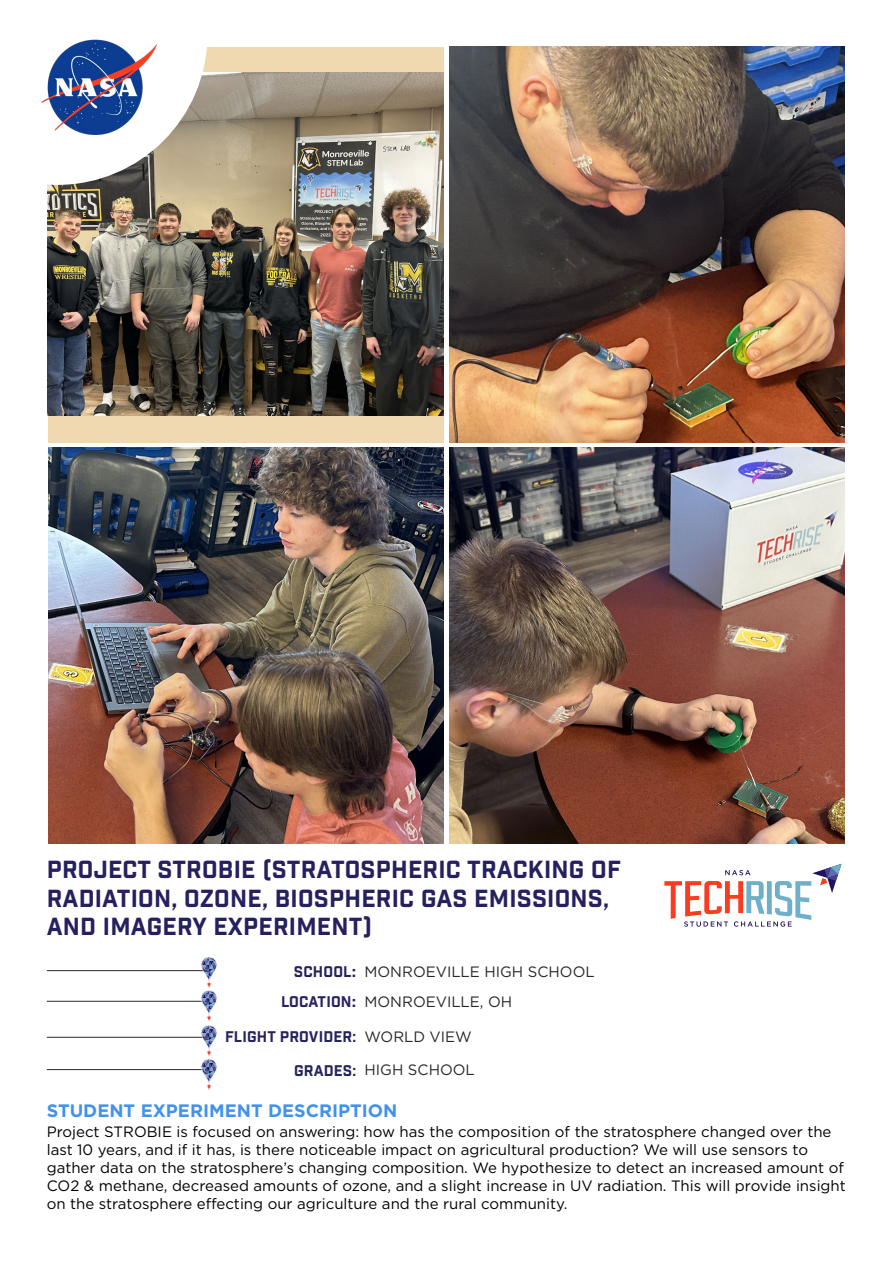
<style>
.page{position:relative;width:893px;height:1263px;background:#fff}
.page>*{position:absolute;margin:0;border:0;box-sizing:border-box;transform-origin:0 0}
.t1{font:24px/28.8px "Industry Inc Base";letter-spacing:.01em;color:#25215f}
.t2{font:700 18px "Gotham";color:#4192eb}
.t3{font:15px/18px "Gotham";color:#000}
.t4{font:15px/30.6px "Gotham";color:#292829}
.t5{font:15px/30.6px "Industry Inc Base";letter-spacing:.01em;color:#26245d;text-align:right}
.s1{font-family:"Gotham";font-weight:700}
.s2{color:#292829}
</style>
<div class="page">
<img style="left:449px;top:448px;width:396px;height:395px">
<div style="left:48px;top:47px;width:395px;height:395px;background:#f0d9b0"></div>
<img style="left:48px;top:72px;width:395px;height:344px">
<img style="left:48px;top:448px;width:396px;height:395px">
<img style="left:449px;top:47px;width:396px;height:395px">
<svg style="left:47px;top:47px;width:160px;height:138px;background:#d2cdc3"></svg>
<img style="left:41px;top:39px;width:125px;height:104px">
<svg style="left:664px;top:864px;width:177px;height:63px"></svg>
<hr style="left:47px;top:1069px;width:160px;height:1px;background:#292829">
<hr style="left:47px;top:1037px;width:160px;height:1px;background:#292829">
<hr style="left:47px;top:970px;width:160px;height:1px;background:#292829">
<hr style="left:47px;top:1001px;width:160px;height:1px;background:#292829">
<svg style="left:201px;top:957px;width:16px;height:133px"></svg>
<h1 class="t1" style="left:47px;top:856px;width:576px">PROJECT STROBIE (STRATOSPHERIC TRACKING OF<br>RADIATION, OZONE, BIOSPHERIC GAS EMISSIONS,<br>AND IMAGERY EXPERIMENT)</h1>
<p class="t5" style="left:281px;top:957px;width:77px">SCHOOL<span class="s1">:<br></span>LOCATION<span class="s1">:</span></p>
<p class="t5" style="left:225px;top:1022px;width:132px">FLIGHT PROVIDER:</p>
<p class="t5" style="left:294px;top:1056px;width:64px">GRADES<span class="s2">:</span></p>
<p class="t4" style="left:364px;top:956px;width:232px">MONROEVILLE HIGH SCHOOL<br>MONROEVILLE, OH</p>
<p class="t4" style="left:364px;top:1021px;width:109px">WORLD VIEW</p>
<p class="t4" style="left:364px;top:1054px;width:112px">HIGH SCHOOL</p>
<p class="t2" style="left:47px;top:1099px;width:352px">STUDENT EXPERIMENT DESCRIPTION</p>
<p class="t3" style="left:47px;top:1122px;width:801px">Project STROBIE is focused on answering: how has the composition of the stratosphere changed over the last 10 years, and if it has, is there noticeable impact on agricultural production? We will use sensors to gather data on the stratosphere’s changing composition. We hypothesize to detect an increased amount of CO2 &amp; methane, decreased amounts of ozone, and a slight increase in UV radiation. This will provide insight on the stratosphere effecting our agriculture and the rural community.</p>
</div>
